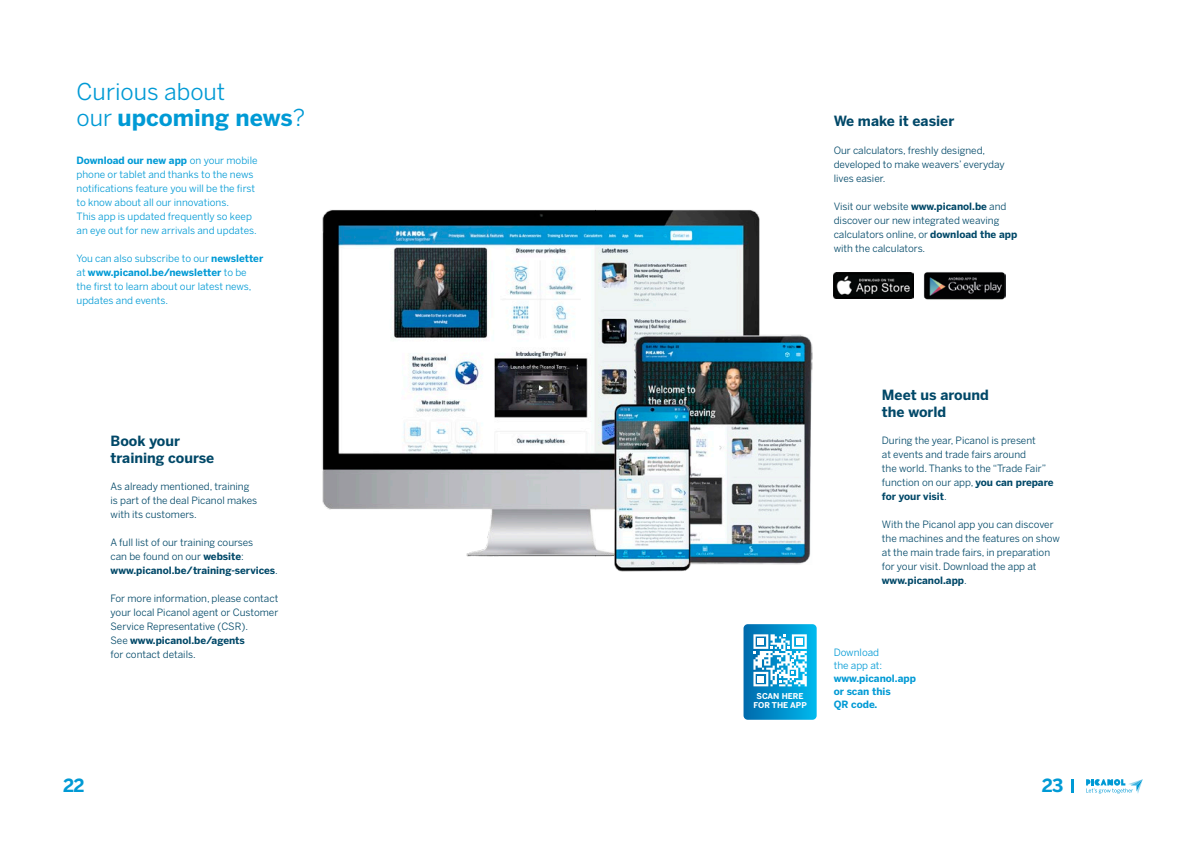
<style>
.page{position:relative;width:1191px;height:842px;background:#fff}
.page>*{position:absolute;margin:0;border:0;box-sizing:border-box;transform-origin:0 0}
.t1{font:23px/26px "Benton Sans";color:#009ad5}
.t2{font:700 18px "Benton Sans";color:#009ad5}
.t3{font:700 14px/16.8px "Benton Sans";color:#004868}
.t4{font:10px/14px "Benton Sans";color:#004868}
.t5{font:10px/14px "Benton Sans";color:#009ad5}
.t6{font:700 10px/13px "Benton Sans";color:#009ad5}
.t7{font:700 8px/9px "Benton Sans";color:#fff;text-align:center}
.s1{font-weight:700}
</style>
<div class="page">
<img style="left:322px;top:209px;width:491px;height:363px">
<img style="left:833px;top:272px;width:80px;height:27px">
<img style="left:923px;top:272px;width:82px;height:28px">
<svg style="left:743px;top:624px;width:73px;height:96px;background:#37a8d7"></svg>
<div style="left:796px;top:638px;width:6px;height:7px;background:#fff"></div>
<div style="left:757px;top:676px;width:7px;height:6px;background:#fff"></div>
<div style="left:757px;top:638px;width:7px;height:7px;background:#fff"></div>
<svg style="left:1086px;top:779px;width:56px;height:15px"></svg>
<svg style="left:1071px;top:779px;width:2px;height:13px"></svg>
<h1 class="t1" style="left:77px;top:79px;width:230px">Curious about<br>our <span class="s1">upcoming news</span>?</h1>
<p class="t5" style="left:77px;top:154px;width:182px"><span class="s1">Download our new app</span> on your mobile phone or tablet and thanks to the news notifications feature you will be the first to know about all our innovations.<br>This app is updated frequently so keep an eye out for new arrivals and updates.</p>
<p class="t5" style="left:77px;top:252px;width:188px">You can also subscribe to our <span class="s1">newsletter </span>at <span class="s1">www.picanol.be/newsletter</span> to be the first to learn about our latest news, updates and events.</p>
<h3 class="t3" style="left:111px;top:433px;width:105px">Book your training course</h3>
<p class="t4" style="left:111px;top:480px;width:148px">As already mentioned, training is part of the deal Picanol makes with its customers.</p>
<p class="t4" style="left:111px;top:536px;width:169px">A full list of our training courses<br>can be found on our <span class="s1">website</span>: <span class="s1">www.picanol.be/training-services</span>.</p>
<p class="t4" style="left:111px;top:592px;width:169px">For more information, please contact your local Picanol agent or Customer<br>Service Representative (CSR).<br>See <span class="s1">www.picanol.be/agents<br></span>for contact details.</p>
<h3 class="t3" style="left:833px;top:113px;width:122px">We make it easier</h3>
<p class="t4" style="left:833px;top:144px;width:172px">Our calculators, freshly designed, developed to make weavers’ everyday lives easier.</p>
<p class="t4" style="left:833px;top:200px;width:185px">Visit our website <span class="s1">www.picanol.be</span> and discover our new integrated weaving calculators online, or <span class="s1">download the app </span>with the calculators.</p>
<p class="t7" style="left:753px;top:691px;width:55px">SCAN HERE<br>FOR THE APP</p>
<h3 class="t3" style="left:882px;top:387px;width:108px">Meet us around the world</h3>
<p class="t4" style="left:882px;top:434px;width:173px">During the year, Picanol is present<br>at events and trade fairs around<br>the world. Thanks to the “Trade Fair” function on our app, <span class="s1">you can prepare for your visit</span>.</p>
<p class="t4" style="left:882px;top:518px;width:179px">With the Picanol app you can discover the machines and the features on show at the main trade fairs, in preparation for your visit. Download the app at <span class="s1">www.picanol.app</span>.</p>
<p class="t5" style="left:833px;top:645px;width:50px;line-height:13px">Download the app at:</p>
<p class="t6" style="left:833px;top:671px;width:84px">www.picanol.app or scan this<br>QR code.</p>
<h2 class="t2" style="left:63px;top:775px;width:23px">22</h2>
<h2 class="t2" style="left:1042px;top:775px;width:23px">23</h2>
</div>
